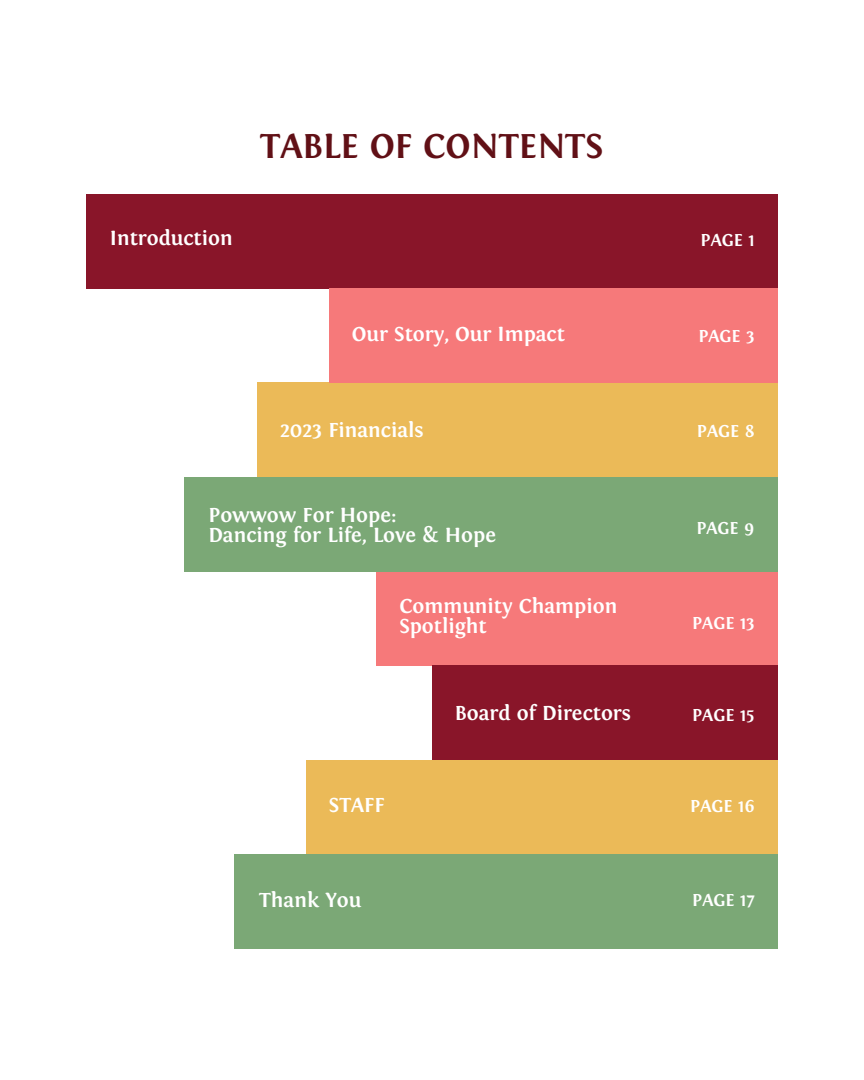
<style>
.page{position:relative;width:864px;height:1080px;background:#fff}
.page>*{position:absolute;margin:0;border:0;box-sizing:border-box;transform-origin:0 0}
.t1{font:700 36px "Fontin";color:#611016}
.t2{font:700 21.15px/20.2px "Fontin";color:#fff}
.t3{font:700 18px "Fontin";color:#fff}
</style>
<div class="page">
<div style="left:86px;top:194px;width:692px;height:94px;background:#891529"></div>
<div style="left:376px;top:571px;width:401px;height:95px;background:#f6797a"></div>
<div style="left:257px;top:383px;width:520px;height:94px;background:#ebba58"></div>
<div style="left:329px;top:288px;width:449px;height:95px;background:#f6797a"></div>
<div style="left:184px;top:477px;width:593px;height:94px;background:#7ba876"></div>
<div style="left:432px;top:666px;width:346px;height:94px;background:#891529"></div>
<div style="left:306px;top:760px;width:471px;height:94px;background:#ebba58"></div>
<div style="left:234px;top:854px;width:543px;height:94px;background:#7ba876"></div>
<h1 class="t1" style="left:260px;top:126px;width:344px">TABLE OF CONTENTS</h1>
<h3 class="t2" style="left:110px;top:229px;width:124px">Introduction</h3>
<p class="t3" style="left:701px;top:230px;width:56px">PAGE 1</p>
<h3 class="t2" style="left:352px;top:324px;width:215px">Our Story, Our Impact</h3>
<p class="t3" style="left:698px;top:326px;width:58px">PAGE 3</p>
<p class="t2" style="left:280px;top:421px;width:145px">2023 Financials</p>
<h3 class="t3" style="left:697px;top:421px;width:59px">PAGE 8</h3>
<h3 class="t2" style="left:208px;top:505px;width:289px">Powwow For Hope:<br>Dancing for Life, Love &amp; Hope</h3>
<p class="t3" style="left:696px;top:518px;width:60px">PAGE 9</p>
<p class="t2" style="left:399px;top:597px;width:219px;line-height:19.8px">Community Champion<br>Spotlight</p>
<h3 class="t3" style="left:692px;top:613px;width:64px">PAGE 13</h3>
<p class="t2" style="left:455px;top:704px;width:178px">Board of Directors</p>
<p class="t3" style="left:692px;top:705px;width:64px">PAGE 15</p>
<h3 class="t2" style="left:329px;top:796px;width:57px">STAFF</h3>
<h2 class="t3" style="left:690px;top:796px;width:66px">PAGE 16</h2>
<h3 class="t2" style="left:259px;top:890px;width:104px">Thank You</h3>
<p class="t3" style="left:692px;top:890px;width:64px">PAGE 17</p>
</div>
